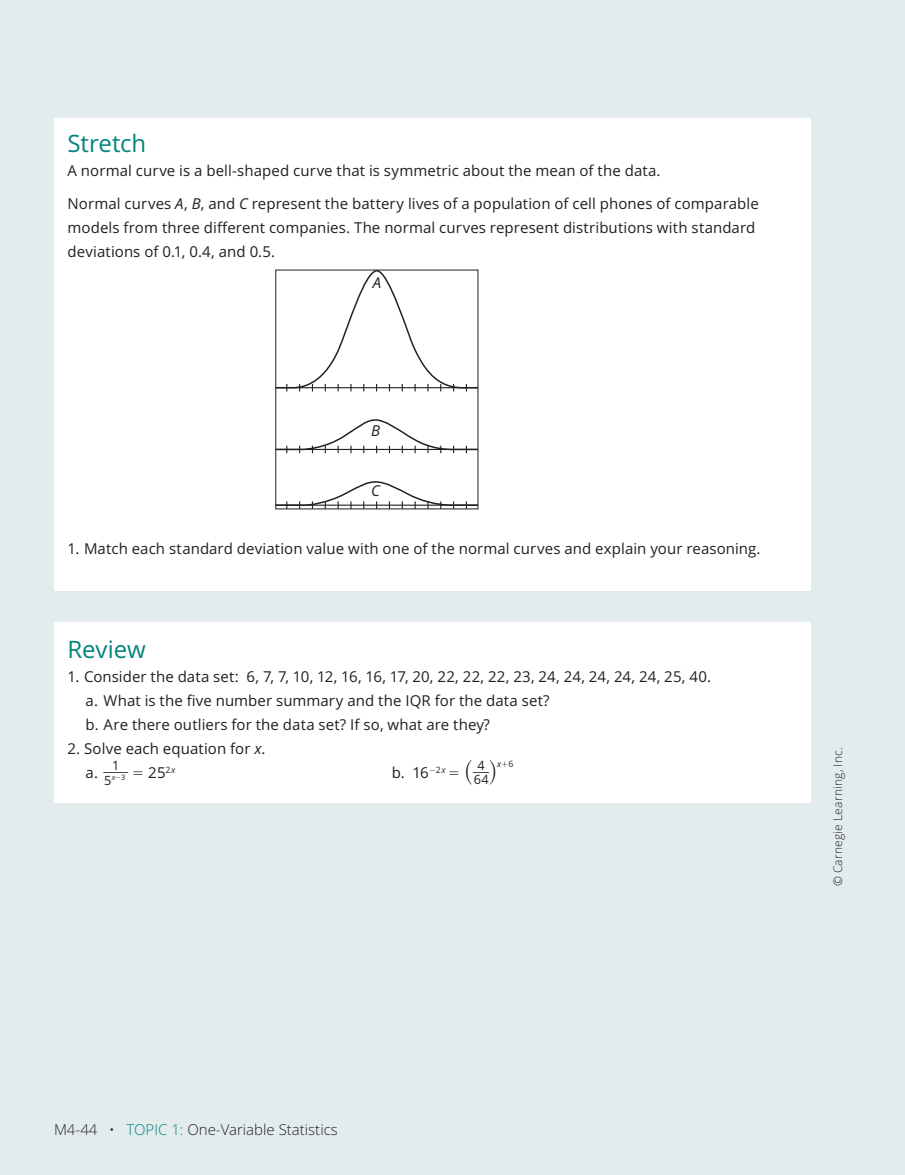
<style>
.page{position:relative;width:905px;height:1175px;background:#fff}
.page>*{position:absolute;margin:0;border:0;box-sizing:border-box;transform-origin:0 0}
.t1{font:24px "Open Sans";letter-spacing:-.005em;color:#00847e}
.t2{font:15px/24px "Open Sans";letter-spacing:.005em;color:#231f20}
.t3{font:300 15px "Open Sans";color:#231f20}
.t4{font:italic 15px "Open Sans";color:#231f20}
.t5{font:12.75px/13.2px "Open Sans";color:#231f20;scale:.93 1}
.t6{font:12.75px "Open Sans";color:#231f20;scale:.86 1}
.t7{font:12.75px/14.7px "Open Sans";color:#231f20;text-align:center}
.t8{font:300 12px "Open Sans";letter-spacing:.015em;color:#231f20}
.t9{font:italic 8.7px "Open Sans";color:#231f20}
.s1{font-style:italic}
.s2{font-style:normal}
.s3{color:#00847e}
</style>
<div class="page">
<div style="left:0;top:0;width:904px;height:1174px;background:#e3ecec"></div>
<hr style="left:904px;top:0;width:1px;height:1174px;background:#e3ecec">
<div style="left:54px;top:622px;width:756px;height:180px;background:#fff"></div>
<div style="left:54px;top:118px;width:756px;height:473px;background:#fff"></div>
<svg style="left:277px;top:481px;width:199px;height:26px"></svg>
<svg style="left:277px;top:419px;width:199px;height:34px"></svg>
<svg style="left:277px;top:272px;width:199px;height:119px"></svg>
<h1 class="t1" style="left:68px;top:134px;width:80px">Stretch</h1>
<p class="t2" style="left:68px;top:160px;width:594px">A normal curve is a bell-shaped curve that is symmetric about the mean of the data.</p>
<p class="t2" style="left:68px;top:193px;width:692px">Normal curves <span class="s1">A</span>, <span class="s1">B</span>, and <span class="s1">C</span> represent the battery lives of a population of cell phones of comparable models from three different companies. The normal curves represent distributions with standard deviations of 0.1, 0.4, and 0.5.</p>
<p class="t4" style="left:373px;top:274px;width:10px">A</p>
<p class="t4" style="left:371px;top:422px;width:10px">B</p>
<p class="t4" style="left:371px;top:482px;width:10px">C</p>
<p class="t2" style="left:68px;top:538px;width:694px">1. Match each standard deviation value with one of the normal curves and explain your reasoning.</p>
<h1 class="t1" style="left:68px;top:639px;width:80px">Review</h1>
<p class="t2" style="left:86px;top:666px;width:627px;text-indent:-18px">1. Consider the data set: 6, 7, 7, 10, 12, 16, 16, 17, 20, 22, 22, 22, 23, 24, 24, 24, 24, 24, 25, 40. a. What is the five number summary and the IQR for the data set?<br>b. Are there outliers for the data set? If so, what are they?</p>
<p class="t2" style="left:86px;top:738px;width:181px;text-indent:-18px">2. Solve each equation for <span class="s1">x</span>. a.</p>
<p class="t7" style="left:104px;top:759px;width:23px">1<br>5<sup>x</sup> <sup>3</sup></p>
<p class="t2" style="left:148px;top:762px;width:29px">25<sup>2</sup><sup>x</sup></p>
<p class="t2" style="left:392px;top:762px;width:83px">b. 16 <sup>2</sup><sup>x</sup> <sub>(</sub></p>
<p class="t5" style="left:473px;top:761px;width:27px">___4<br>64<sup>)</sup></p>
<p class="t9" style="left:497px;top:760px;width:18px">x <span class="s2">6</span></p>
<p class="t6" style="left:104px;top:761px;width:30px">_____</p>
<p class="t8" style="left:832px;top:886px;width:141px;rotate:-90deg">© Carnegie Learning, Inc.</p>
<p class="t3" style="left:54px;top:1123px;width:285px">M4-44 • <span class="s3">TOPIC 1:</span> One-Variable Statistics</p>
</div>
